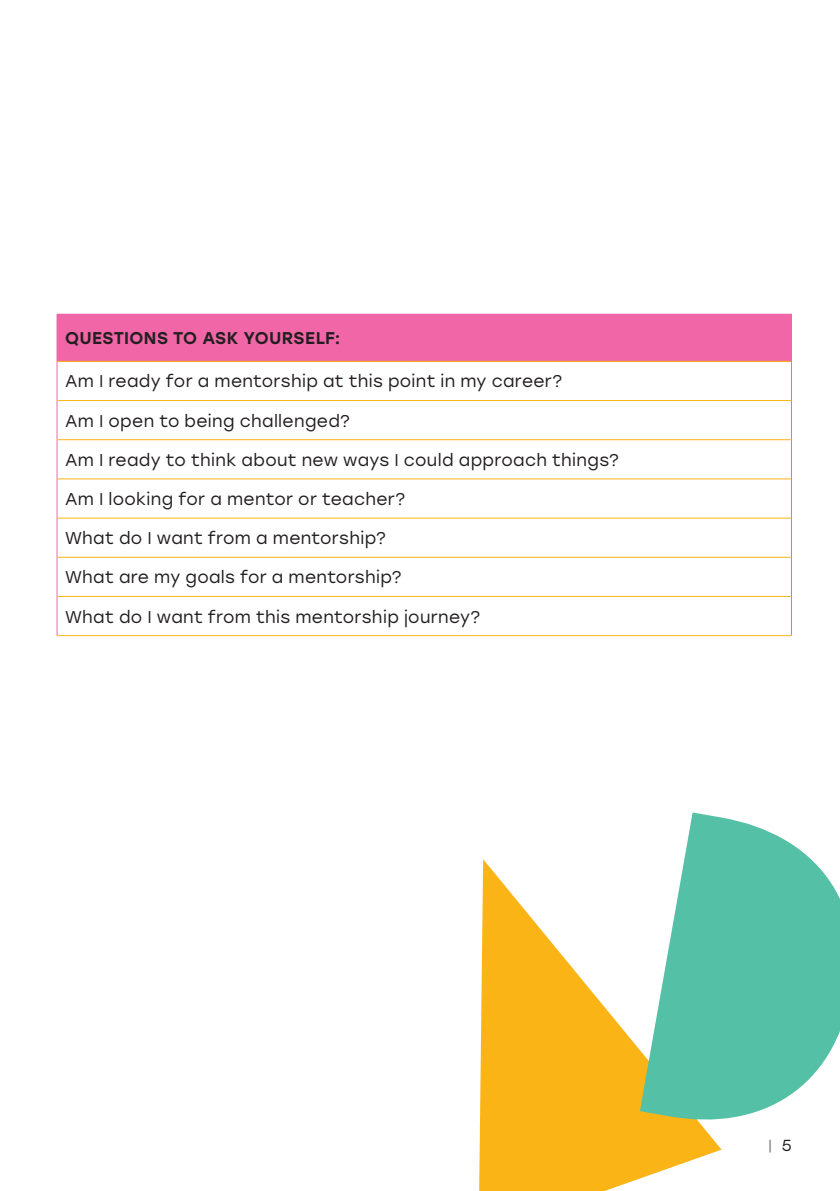
<style>
.page{position:relative;width:840px;height:1191px;background:#fff}
.page>*{position:absolute;margin:0;border:0;box-sizing:border-box;transform-origin:0 0}
.t1{font:17px "Stolzl";letter-spacing:.02em;color:#231f20}
.t2{font:500 17px "Stolzl";letter-spacing:.02em;color:#231f20}
.t3{font:16px "Stolzl";color:#808285}
.s1{color:#231f20}
</style>
<div class="page">
<svg style="left:479px;top:859px;width:242px;height:332px;fill:#fbb416"></svg>
<svg style="left:639px;top:812px;width:200px;height:321px;fill:#54c0a5"></svg>
<div style="left:57px;top:314px;width:734px;height:47px;background:#f166a7"></div>
<hr style="left:57px;top:361px;width:1px;height:39px;background:#f166a7">
<hr style="left:790px;top:361px;width:1px;height:39px;background:#f166a7">
<hr style="left:57px;top:400px;width:1px;height:40px;background:#f166a7">
<hr style="left:790px;top:400px;width:1px;height:40px;background:#f166a7">
<hr style="left:57px;top:440px;width:1px;height:39px;background:#f166a7">
<hr style="left:790px;top:440px;width:1px;height:39px;background:#f166a7">
<hr style="left:57px;top:479px;width:1px;height:39px;background:#f166a7">
<hr style="left:790px;top:479px;width:1px;height:39px;background:#f166a7">
<hr style="left:57px;top:518px;width:1px;height:39px;background:#f166a7">
<hr style="left:790px;top:518px;width:1px;height:39px;background:#f166a7">
<hr style="left:57px;top:557px;width:1px;height:39px;background:#f166a7">
<hr style="left:790px;top:557px;width:1px;height:39px;background:#f166a7">
<hr style="left:57px;top:596px;width:1px;height:39px;background:#f166a7">
<hr style="left:790px;top:596px;width:1px;height:39px;background:#f166a7">
<hr style="left:57px;top:361px;width:733px;height:1px;background:#fbb416">
<hr style="left:57px;top:400px;width:733px;height:1px;background:#fbb416">
<hr style="left:57px;top:439px;width:733px;height:1px;background:#fbb416">
<hr style="left:57px;top:478px;width:733px;height:1px;background:#fbb416">
<hr style="left:57px;top:518px;width:733px;height:1px;background:#fbb416">
<hr style="left:57px;top:557px;width:733px;height:1px;background:#fbb416">
<hr style="left:57px;top:596px;width:733px;height:1px;background:#fbb416">
<hr style="left:57px;top:635px;width:734px;height:1px;background:#fbb416">
<p class="t2" style="left:65px;top:326px;width:277px">QUESTIONS TO ASK YOURSELF:</p>
<p class="t1" style="left:65px;top:370px;width:498px">Am I ready for a mentorship at this point in my career?</p>
<p class="t1" style="left:65px;top:409px;width:286px">Am I open to being challenged?</p>
<p class="t1" style="left:65px;top:448px;width:555px">Am I ready to think about new ways I could approach things?</p>
<p class="t1" style="left:65px;top:487px;width:341px">Am I looking for a mentor or teacher?</p>
<p class="t1" style="left:65px;top:526px;width:322px">What do I want from a mentorship?</p>
<p class="t1" style="left:65px;top:565px;width:338px">What are my goals for a mentorship?</p>
<p class="t1" style="left:65px;top:605px;width:416px">What do I want from this mentorship journey?</p>
<p class="t3" style="left:767px;top:1134px;width:25px">| <span class="s1">5</span></p>
</div>
